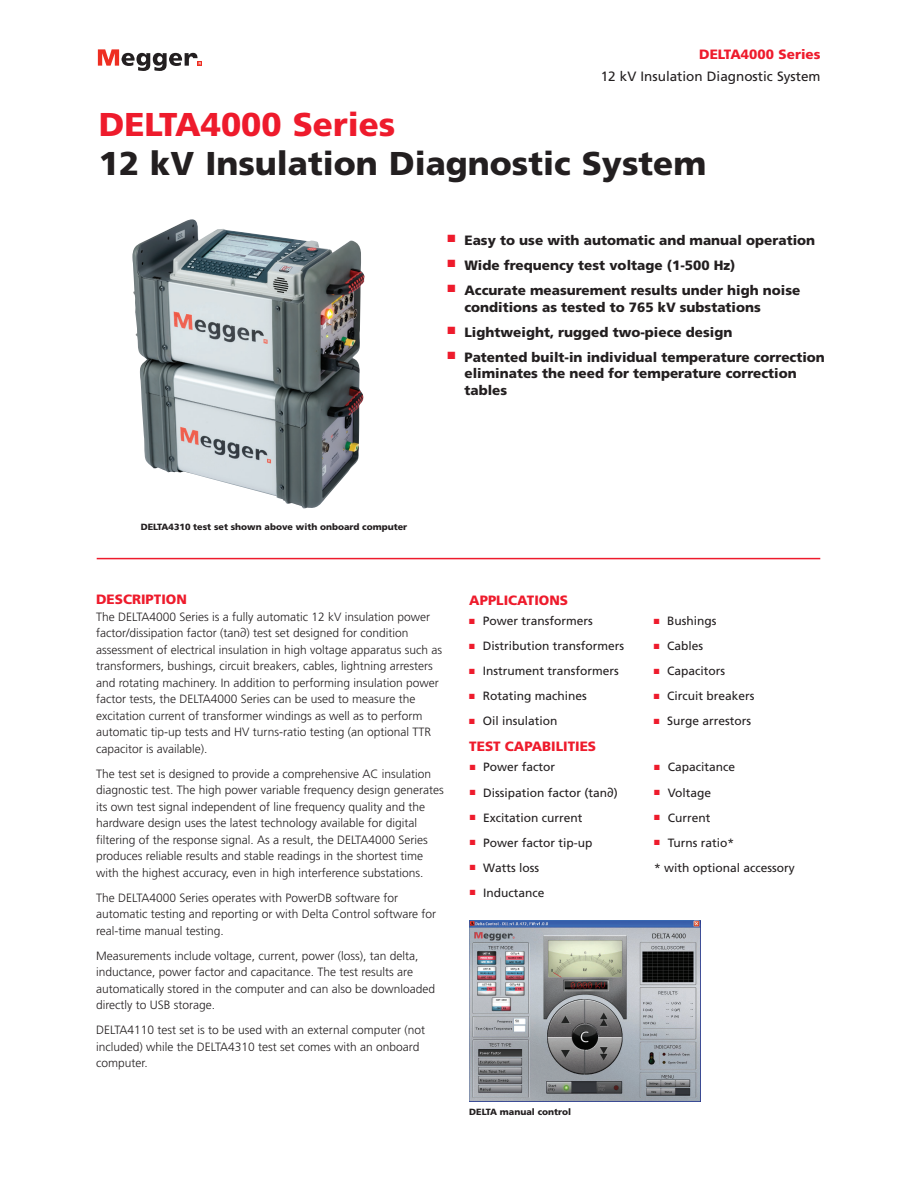
<style>
.page{position:relative;width:918px;height:1188px;background:#fff}
.page>*{position:absolute;margin:0;border:0;box-sizing:border-box;transform-origin:0 0}
.t1{font:900 33px "Frutiger LT Std";color:#231f20}
.t2{font:900 33px "Frutiger LT Std";color:#ee1b2c}
.t3{font:900 13.5px/16.5px "Frutiger LT Std";color:#231f20}
.t4{font:900 13.5px "Frutiger LT Std";color:#ee1b2c}
.t5{font:13.5px "Frutiger LT Std";color:#231f20}
.t6{font:300 12px/16.5px "Frutiger LT Std";color:#231f20}
.t7{font:12px/25px "Frutiger LT Std";color:#231f20}
.t8{font:900 9px "Frutiger LT Std";color:#231f20}
.s1{color:#ee1b2c}
</style>
<div class="page">
<svg style="left:98px;top:49px;width:104px;height:22px"></svg>
<hr style="left:97px;top:558px;width:723px;height:1px;background:#ee1b2c">
<img style="left:132px;top:219px;width:232px;height:290px">
<img style="left:470px;top:921px;width:231px;height:180px">
<p class="t4" style="left:699px;top:47px;width:123px">DELTA4000 Series</p>
<p class="t5" style="left:601px;top:68px;width:221px">12 kV Insulation Diagnostic System</p>
<h1 class="t2" style="left:99px;top:104px;width:298px">DELTA4000 Series</h1>
<h1 class="t1" style="left:99px;top:143px;width:609px">12 kV Insulation Diagnostic System</h1>
<p class="t3" style="left:447px;top:232px;width:369px"><sup>■</sup> Easy to use with automatic and manual operation</p>
<p class="t3" style="left:447px;top:257px;width:290px"><sup>■</sup> Wide frequency test voltage (1-500 Hz)</p>
<p class="t3" style="left:464px;top:282px;width:337px;text-indent:-17px"><sup>■</sup> Accurate measurement results under high noise conditions as tested to 765 kV substations</p>
<p class="t3" style="left:447px;top:324px;width:286px"><sup>■</sup> Lightweight, rugged two-piece design</p>
<p class="t3" style="left:464px;top:349px;width:362px;text-indent:-17px"><sup>■</sup> Patented built-in individual temperature correction eliminates the need for temperature correction tables</p>
<p class="t8" style="left:141px;top:521px;width:268px">DELTA4310 test set shown above with onboard computer</p>
<p class="t4" style="left:96px;top:591px;width:92px">DESCRIPTION</p>
<p class="t6" style="left:96px;top:608px;width:348px">The DELTA4000 Series is a fully automatic 12 kV insulation power factor/dissipation factor (tan∂) test set designed for condition assessment of electrical insulation in high voltage apparatus such as transformers, bushings, circuit breakers, cables, lightning arresters and rotating machinery. In addition to performing insulation power factor tests, the DELTA4000 Series can be used to measure the excitation current of transformer windings as well as to perform automatic tip-up tests and HV turns-ratio testing (an optional TTR capacitor is available).</p>
<p class="t6" style="left:96px;top:765px;width:349px">The test set is designed to provide a comprehensive AC insulation diagnostic test. The high power variable frequency design generates its own test signal independent of line frequency quality and the hardware design uses the latest technology available for digital filtering of the response signal. As a result, the DELTA4000 Series produces reliable results and stable readings in the shortest time with the highest accuracy, even in high interference substations.</p>
<p class="t6" style="left:96px;top:889px;width:342px">The DELTA4000 Series operates with PowerDB software for automatic testing and reporting or with Delta Control software for real-time manual testing.</p>
<p class="t6" style="left:96px;top:948px;width:341px">Measurements include voltage, current, power (loss), tan delta, inductance, power factor and capacitance. The test results are automatically stored in the computer and can also be downloaded directly to USB storage.</p>
<p class="t6" style="left:96px;top:1022px;width:331px">DELTA4110 test set is to be used with an external computer (not included) while the DELTA4310 test set comes with an onboard computer.</p>
<p class="t4" style="left:469px;top:592px;width:100px">APPLICATIONS</p>
<p class="t7" style="left:469px;top:609px;width:125px"><span class="s1">■</span> Power transformers</p>
<p class="t7" style="left:469px;top:634px;width:156px"><span class="s1">■</span> Distribution transformers</p>
<p class="t7" style="left:469px;top:659px;width:151px"><span class="s1">■</span> Instrument transformers</p>
<p class="t7" style="left:469px;top:684px;width:119px"><span class="s1">■</span> Rotating machines</p>
<p class="t7" style="left:469px;top:709px;width:90px"><span class="s1">■</span> Oil insulation</p>
<p class="t4" style="left:469px;top:738px;width:128px">TEST CAPABILITIES</p>
<p class="t7" style="left:470px;top:755px;width:87px"><span class="s1">■</span> Power factor</p>
<p class="t7" style="left:470px;top:780px;width:150px"><span class="s1">■</span> Dissipation factor (tan∂)</p>
<p class="t7" style="left:470px;top:805px;width:114px"><span class="s1">■</span> Excitation current</p>
<p class="t7" style="left:470px;top:830px;width:124px"><span class="s1">■</span> Power factor tip-up</p>
<p class="t7" style="left:470px;top:855px;width:71px"><span class="s1">■</span> Watts loss</p>
<p class="t7" style="left:470px;top:880px;width:76px"><span class="s1">■</span> Inductance</p>
<p class="t8" style="left:469px;top:1106px;width:103px">DELTA manual control</p>
<p class="t7" style="left:654px;top:609px;width:64px"><span class="s1">■</span> Bushings</p>
<p class="t7" style="left:654px;top:634px;width:51px"><span class="s1">■</span> Cables</p>
<p class="t7" style="left:654px;top:659px;width:73px"><span class="s1">■</span> Capacitors</p>
<p class="t7" style="left:654px;top:684px;width:102px"><span class="s1">■</span> Circuit breakers</p>
<p class="t7" style="left:654px;top:709px;width:99px"><span class="s1">■</span> Surge arrestors</p>
<p class="t7" style="left:654px;top:755px;width:82px"><span class="s1">■</span> Capacitance</p>
<p class="t7" style="left:654px;top:780px;width:58px"><span class="s1">■</span> Voltage</p>
<p class="t7" style="left:654px;top:805px;width:58px"><span class="s1">■</span> Current</p>
<p class="t7" style="left:654px;top:830px;width:142px"><span class="s1">■</span> Turns ratio*<br>* with optional accessory</p>
</div>
